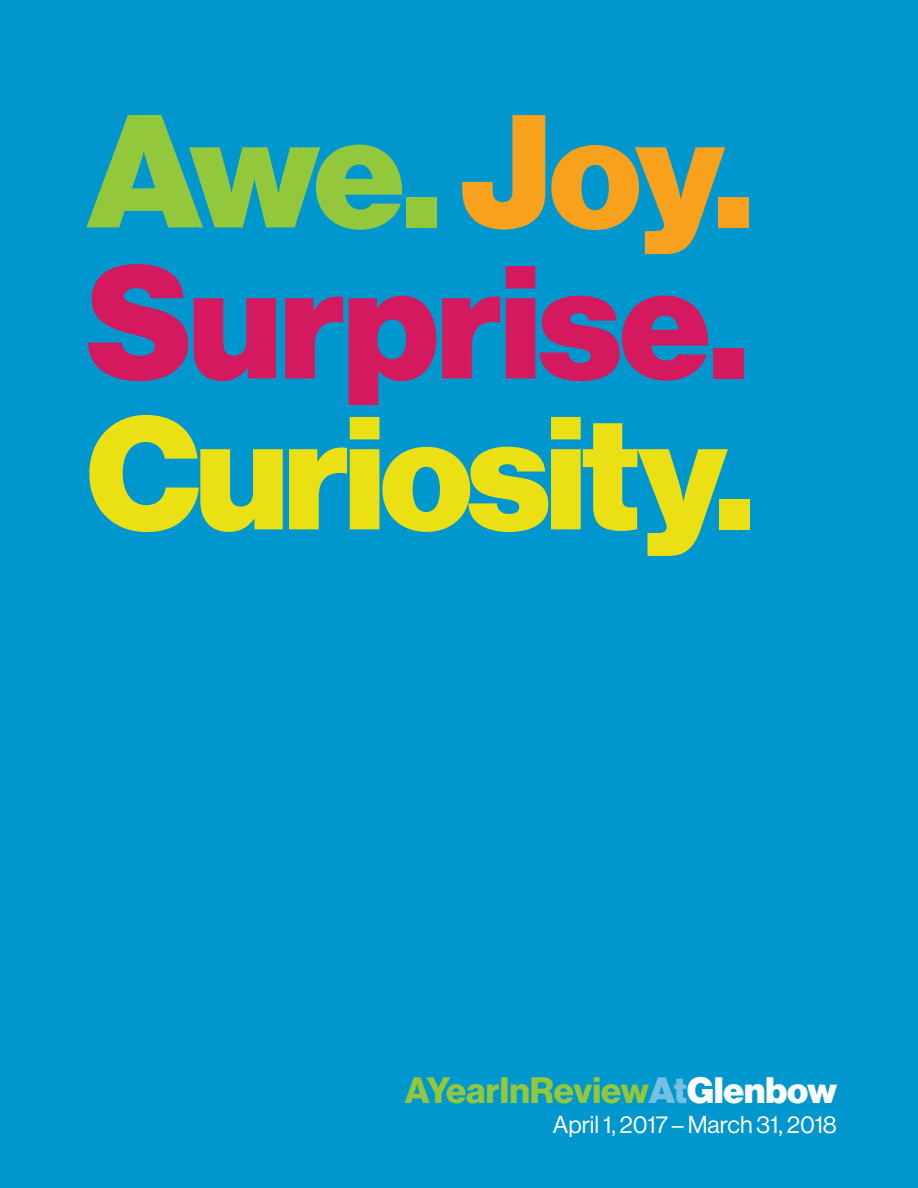
<style>
.page{position:relative;width:918px;height:1188px;background:#0097ce}
.page>*{position:absolute;margin:0;border:0;box-sizing:border-box;transform-origin:0 0}
.t1{font:157.2px/150.9px "N Haas Grotesk DS Std 95 Blk";letter-spacing:-.01em;color:#d5195e}
.t2{font:157.2px "N Haas Grotesk DS Std 95 Blk";letter-spacing:-.03em;color:#ebe013}
.t3{font:36px "N Haas Grotesk DS Std 75 Bd";color:#94c83c}
.t4{font:24px "N Haas Grotesk DS Std 55 Rg";color:#fff}
.s1{color:#94c83c}
.s2{color:#f8a11c}
.s3{font-family:"N Haas Grotesk DS Std 95 Blk";color:#74c0e3}
.s4{font-family:"N Haas Grotesk DS Std 95 Blk";color:#fff}
</style>
<div class="page">
<h1 class="t1" style="left:87px;top:99px;width:668px"><span class="s1">Awe.</span> <span class="s2">Joy.<br></span>Surprise.</h1>
<h1 class="t2" style="left:87px;top:382px;width:668px">Curiosity.</h1>
<h2 class="t3" style="left:405px;top:1070px;width:434px">AYearInReview<span class="s3">At</span><span class="s4">Glenbow</span></h2>
<p class="t4" style="left:553px;top:1111px;width:286px">April 1, 2017 – March 31, 2018</p>
</div>
